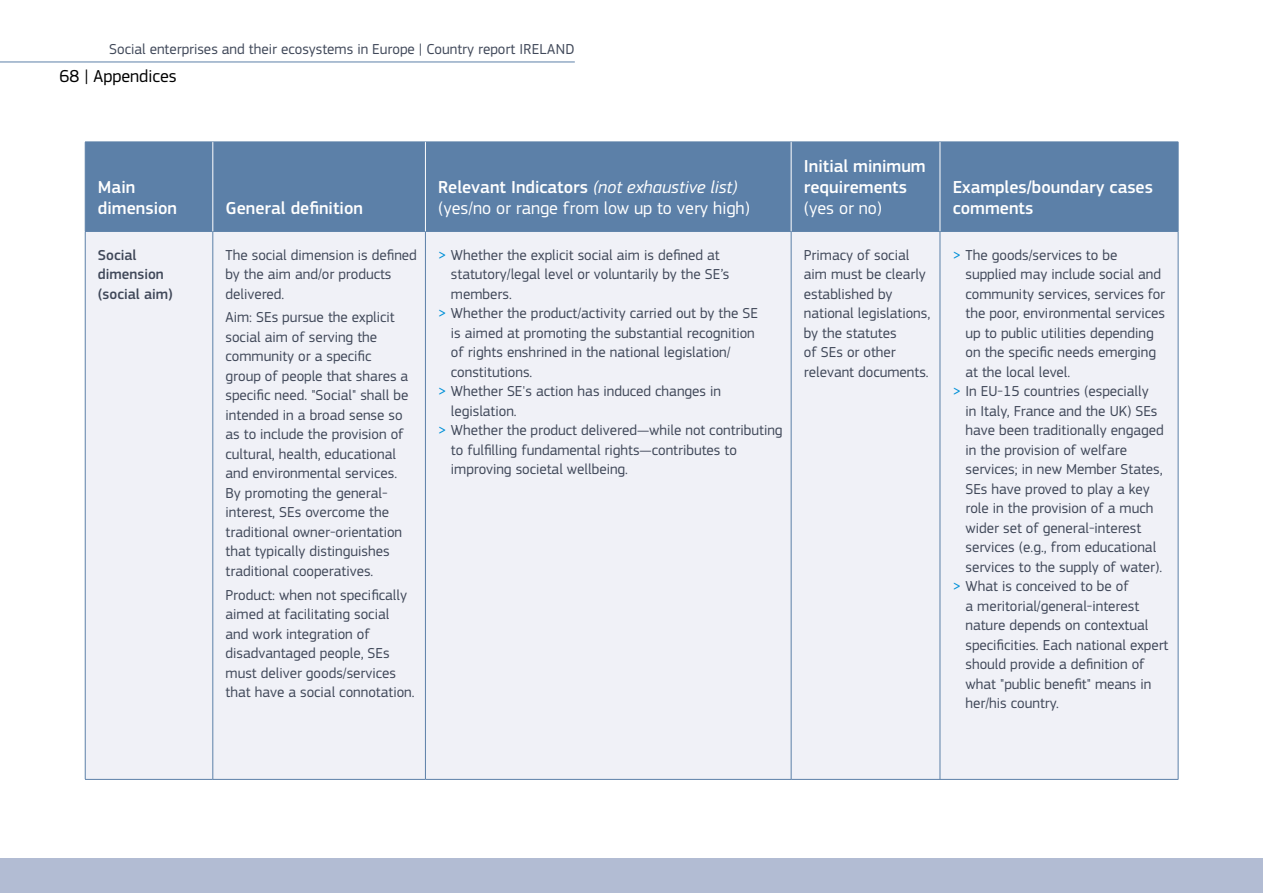
<style>
.page{position:relative;width:1263px;height:893px;background:#fff}
.page>*{position:absolute;margin:0;border:0;box-sizing:border-box;transform-origin:0 0}
.t1{font:500 18px/21px "EC Square Sans Pro";color:#fff}
.t2{font:18px/21px "EC Square Sans Pro";color:#fff}
.t3{font:18px "EC Square Sans Pro";color:#000}
.t4{font:15px/19.5px "EC Square Sans Pro";color:#404859}
.t5{font:500 15px/19.5px "EC Square Sans Pro";color:#404859}
.s1{font-weight:500}
.s2{font-style:italic}
.s3{color:#0090d7}
</style>
<div class="page">
<hr style="left:0;top:62px;width:575px;height:1px;background:#5c80a8">
<div style="left:0;top:859px;width:1263px;height:34px;background:#b2bcd3"></div>
<div style="left:86px;top:143px;width:1092px;height:88px;background:#5c80a8"></div>
<div style="left:86px;top:232px;width:1092px;height:547px;background:#f0f1f7"></div>
<hr style="left:1178px;top:142px;width:1px;height:89px;background:#5c80a8">
<hr style="left:1178px;top:232px;width:1px;height:547px;background:#5c80a8">
<hr style="left:85px;top:142px;width:128px;height:1px;background:#5c80a8">
<hr style="left:85px;top:142px;width:1px;height:89px;background:#5c80a8">
<hr style="left:213px;top:142px;width:212px;height:1px;background:#5c80a8">
<hr style="left:425px;top:142px;width:366px;height:1px;background:#5c80a8">
<hr style="left:791px;top:142px;width:149px;height:1px;background:#5c80a8">
<hr style="left:940px;top:142px;width:238px;height:1px;background:#5c80a8">
<hr style="left:85px;top:231px;width:128px;height:1px;background:#5c80a8">
<hr style="left:213px;top:231px;width:212px;height:1px;background:#5c80a8">
<hr style="left:425px;top:231px;width:366px;height:1px;background:#5c80a8">
<hr style="left:791px;top:231px;width:149px;height:1px;background:#5c80a8">
<hr style="left:940px;top:231px;width:238px;height:1px;background:#5c80a8">
<hr style="left:85px;top:232px;width:1px;height:547px;background:#5c80a8">
<hr style="left:791px;top:232px;width:1px;height:547px;background:#5c80a8">
<hr style="left:940px;top:232px;width:1px;height:547px;background:#5c80a8">
<hr style="left:85px;top:779px;width:128px;height:1px;background:#5c80a8">
<hr style="left:425px;top:779px;width:366px;height:1px;background:#5c80a8">
<hr style="left:791px;top:779px;width:149px;height:1px;background:#5c80a8">
<hr style="left:940px;top:779px;width:238px;height:1px;background:#5c80a8">
<hr style="left:213px;top:232px;width:1px;height:547px;background:#5c80a8">
<hr style="left:425px;top:232px;width:1px;height:547px;background:#5c80a8">
<hr style="left:213px;top:779px;width:212px;height:1px;background:#5c80a8">
<hr style="left:213px;top:142px;width:1px;height:89px;background:#fff">
<hr style="left:425px;top:142px;width:1px;height:89px;background:#fff">
<hr style="left:791px;top:142px;width:1px;height:89px;background:#fff">
<hr style="left:940px;top:142px;width:1px;height:89px;background:#fff">
<p class="t4" style="left:109px;top:39px;width:467px">Social enterprises and their ecosystems in Europe | Country report IRELAND</p>
<p class="t3" style="left:60px;top:65px;width:119px">68 | Appendices</p>
<p class="t1" style="left:98px;top:177px;width:81px">Main dimension</p>
<p class="t1" style="left:226px;top:198px;width:139px">General definition</p>
<p class="t5" style="left:98px;top:245px;width:76px">Social dimension (social aim)</p>
<p class="t4" style="left:226px;top:245px;width:193px">The social dimension is defined by the aim and/or products delivered.</p>
<p class="t4" style="left:226px;top:308px;width:184px">Aim: SEs pursue the explicit social aim of serving the community or a specific group of people that shares a specific need. "Social" shall be intended in a broad sense so as to include the provision of cultural, health, educational and environmental services.<br>By promoting the general&shy;interest, SEs overcome the traditional owner-orientation that typically distinguishes traditional cooperatives.</p>
<p class="t4" style="left:226px;top:585px;width:191px">Product: when not specifically aimed at facilitating social and work integration of disadvantaged people, SEs must deliver goods/services that have a social connotation.</p>
<p class="t2" style="left:438px;top:177px;width:313px"><span class="s1">Relevant Indicators</span> <span class="s2">(not exhaustive list) </span>(yes/no or range from low up to very high)</p>
<p class="t4" style="left:438px;top:245px;width:283px"><span class="s3">&gt;</span> Whether the explicit social aim is defined at</p>
<p class="t4" style="left:451px;top:265px;width:280px">statutory/legal level or voluntarily by the SE’s</p>
<p class="t4" style="left:451px;top:284px;width:62px">members.</p>
<p class="t4" style="left:438px;top:304px;width:321px"><span class="s3">&gt;</span> Whether the product/activity carried out by the SE</p>
<p class="t4" style="left:451px;top:323px;width:305px">is aimed at promoting the substantial recognition</p>
<p class="t4" style="left:451px;top:343px;width:281px">of rights enshrined in the national legislation/</p>
<p class="t4" style="left:451px;top:362px;width:83px">constitutions.</p>
<p class="t4" style="left:438px;top:382px;width:284px"><span class="s3">&gt;</span> Whether SE's action has induced changes in</p>
<p class="t4" style="left:451px;top:401px;width:67px">legislation.</p>
<p class="t4" style="left:438px;top:421px;width:346px"><span class="s3">&gt;</span> Whether the product delivered—while not contributing</p>
<p class="t4" style="left:451px;top:440px;width:287px">to fulfilling fundamental rights—contributes to</p>
<p class="t4" style="left:451px;top:460px;width:179px">improving societal wellbeing.</p>
<p class="t1" style="left:804px;top:156px;width:123px">Initial minimum requirements</p>
<p class="t2" style="left:804px;top:198px;width:80px">(yes or no)</p>
<p class="t1" style="left:953px;top:177px;width:202px">Examples/boundary cases comments</p>
<p class="t4" style="left:804px;top:245px;width:128px">Primacy of social aim must be clearly established by national legislations, by the statutes<br>of SEs or other relevant documents.</p>
<p class="t4" style="left:953px;top:245px;width:166px"><span class="s3">&gt;</span> The goods/services to be</p>
<p class="t4" style="left:965px;top:265px;width:197px">supplied may include social and</p>
<p class="t4" style="left:965px;top:284px;width:201px">community services, services for</p>
<p class="t4" style="left:965px;top:304px;width:201px">the poor, environmental services</p>
<p class="t4" style="left:965px;top:323px;width:190px">up to public utilities depending</p>
<p class="t4" style="left:965px;top:343px;width:192px">on the specific needs emerging</p>
<p class="t4" style="left:965px;top:362px;width:106px">at the local level.</p>
<p class="t4" style="left:953px;top:382px;width:197px"><span class="s3">&gt;</span> In EU-15 countries (especially</p>
<p class="t4" style="left:965px;top:401px;width:193px">in Italy, France and the UK) SEs</p>
<p class="t4" style="left:965px;top:421px;width:200px">have been traditionally engaged</p>
<p class="t4" style="left:965px;top:440px;width:163px">in the provision of welfare</p>
<p class="t4" style="left:965px;top:460px;width:199px">services; in new Member States,</p>
<p class="t4" style="left:965px;top:479px;width:186px">SEs have proved to play a key</p>
<p class="t4" style="left:965px;top:499px;width:189px">role in the provision of a much</p>
<p class="t4" style="left:965px;top:518px;width:177px">wider set of general-interest</p>
<p class="t4" style="left:965px;top:538px;width:192px">services (e.g., from educational</p>
<p class="t4" style="left:965px;top:557px;width:198px">services to the supply of water).</p>
<p class="t4" style="left:953px;top:577px;width:178px"><span class="s3">&gt;</span> What is conceived to be of</p>
<p class="t4" style="left:965px;top:596px;width:175px">a meritorial/general-interest</p>
<p class="t4" style="left:965px;top:616px;width:184px">nature depends on contextual</p>
<p class="t4" style="left:965px;top:635px;width:204px">specificities. Each national expert</p>
<p class="t4" style="left:965px;top:655px;width:181px">should provide a definition of</p>
<p class="t4" style="left:965px;top:674px;width:187px">what "public benefit" means in</p>
<p class="t4" style="left:965px;top:694px;width:95px">her/his country.</p>
</div>
